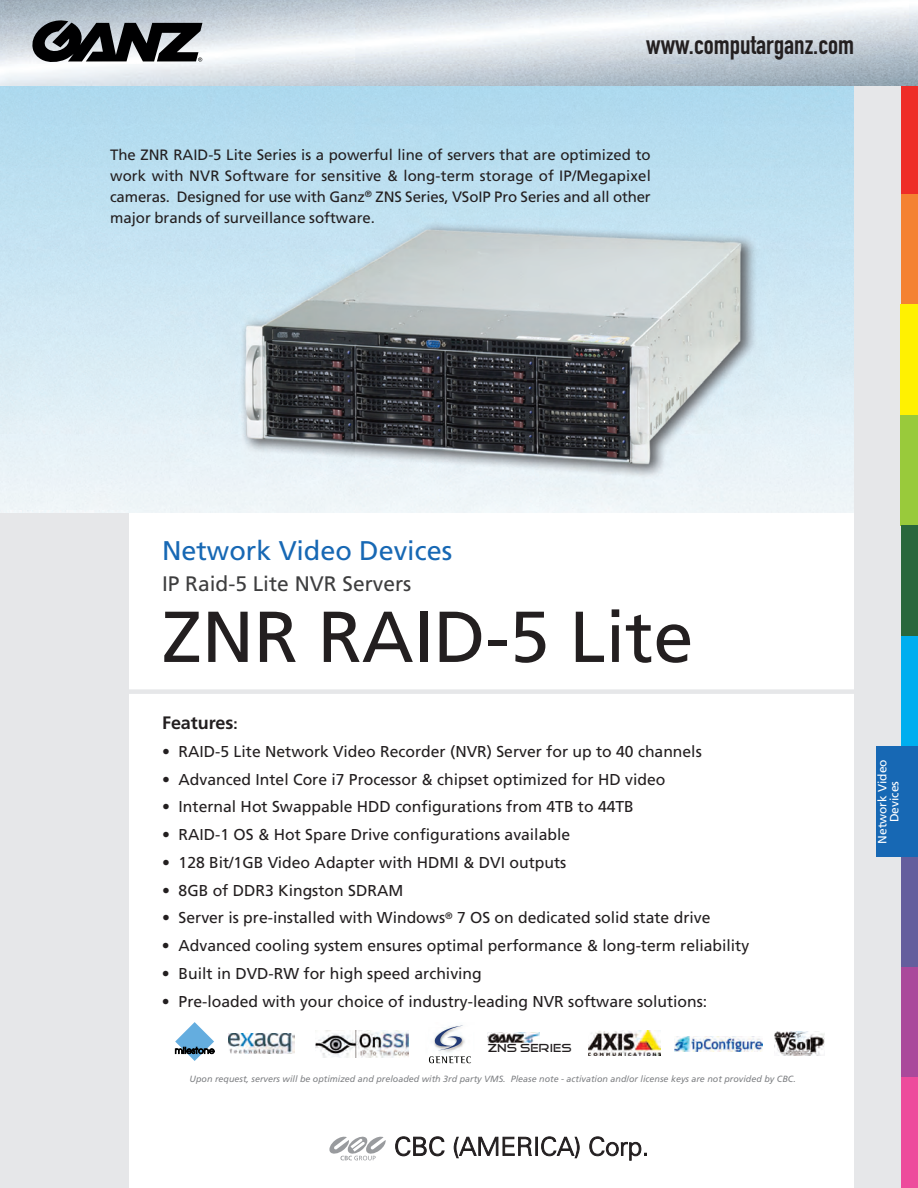
<style>
.page{position:relative;width:918px;height:1188px;background:#fff}
.page>*{position:absolute;margin:0;border:0;box-sizing:border-box;transform-origin:0 0}
.t1{font:72px "Frutiger";color:#231f20}
.t2{font:27px "DIN Engschrift Std";color:#231f20}
.t3{font:27px "Frutiger";color:#1768b4}
.t4{font:21px "Frutiger";color:#3e3e3f}
.t5{font:700 18px "Frutiger";color:#231f20}
.t6{font:15.75px "Frutiger";color:#231f20}
.t7{font:15px/21px "Frutiger";color:#231f20;text-align:justify}
.t8{font:12px/12px "Frutiger";color:#fff;text-align:center}
.t9{font:11.85px "Good Times";color:#231f20}
.t10{font:italic 9px "Frutiger";color:#808285}
.s1{font-size:15px}
</style>
<div class="page">
<div style="left:0;top:510px;width:129px;height:678px;background:#e6e7e9"></div>
<img style="left:0;top:86px;width:854px;height:427px">
<img style="left:0;top:510px;width:129px;height:3px">
<div style="left:854px;top:64px;width:64px;height:1124px;background:#e6e7e9"></div>
<div style="left:901px;top:85px;width:17px;height:109px;background:#ee2d28"></div>
<div style="left:901px;top:194px;width:17px;height:111px;background:#f48232"></div>
<div style="left:900px;top:305px;width:18px;height:110px;background:#fff101"></div>
<div style="left:901px;top:415px;width:17px;height:111px;background:#99ca3b"></div>
<div style="left:901px;top:526px;width:17px;height:110px;background:#29673c"></div>
<div style="left:901px;top:636px;width:17px;height:110px;background:#00aeef"></div>
<div style="left:901px;top:746px;width:17px;height:111px;background:#1768b4"></div>
<div style="left:901px;top:857px;width:17px;height:111px;background:#645e9d"></div>
<div style="left:901px;top:967px;width:17px;height:110px;background:#aa499b"></div>
<div style="left:901px;top:1077px;width:17px;height:111px;background:#ed4c9c"></div>
<div style="left:876px;top:746px;width:26px;height:111px;background:#1768b4"></div>
<div style="left:128px;top:689px;width:726px;height:5px;background:#e6e7e9"></div>
<svg style="left:329px;top:1136px;width:57px;height:24px"></svg>
<svg style="left:395px;top:1136px;width:50px;height:21px"></svg>
<svg style="left:454px;top:1137px;width:125px;height:21px"></svg>
<svg style="left:590px;top:1137px;width:57px;height:23px"></svg>
<img style="left:488px;top:1032px;width:52px;height:10px">
<img style="left:675px;top:1036px;width:87px;height:16px">
<img style="left:316px;top:1030px;width:93px;height:28px">
<img style="left:433px;top:1037px;width:32px;height:16px">
<svg style="left:435px;top:1026px;width:28px;height:24px"></svg>
<svg style="left:429px;top:1056px;width:42px;height:7px"></svg>
<img style="left:588px;top:1031px;width:73px;height:25px">
<svg style="left:294px;top:1034px;width:1px;height:19px"></svg>
<img style="left:228px;top:1034px;width:66px;height:20px">
<img style="left:775px;top:1032px;width:49px;height:24px">
<svg style="left:175px;top:1022px;width:39px;height:39px"></svg>
<img style="left:0;top:0;width:918px;height:86px">
<svg style="left:32px;top:20px;width:170px;height:42px;background:#4b4d50"></svg>
<h2 class="t2" style="left:646px;top:35px;width:209px">www.computarganz.com</h2>
<p class="t7" style="left:110px;top:145px;width:542px">The ZNR RAID-5 Lite Series is a powerful line of servers that are optimized to work with NVR Software for sensitive &amp; long-term storage of IP/Megapixel cameras. Designed for use with Ganz<sup>®</sup> ZNS Series, VSoIP Pro Series and all other major brands of surveillance software.</p>
<h2 class="t3" style="left:162px;top:540px;width:292px">Network Video Devices</h2>
<h3 class="t4" style="left:162px;top:575px;width:251px">IP Raid-5 Lite NVR Servers</h3>
<h1 class="t1" style="left:162px;top:608px;width:533px">ZNR RAID-5 Lite</h1>
<p class="t5" style="left:162px;top:716px;width:77px">Features<span class="s1">:</span></p>
<p class="t6" style="left:162px;top:745px;width:541px">• RAID-5 Lite Network Video Recorder (NVR) Server for up to 40 channels</p>
<p class="t6" style="left:162px;top:773px;width:505px">• Advanced Intel Core i7 Processor &amp; chipset optimized for HD video</p>
<p class="t6" style="left:162px;top:800px;width:473px">• Internal Hot Swappable HDD configurations from 4TB to 44TB</p>
<p class="t6" style="left:162px;top:828px;width:410px">• RAID-1 OS &amp; Hot Spare Drive configurations available</p>
<p class="t6" style="left:162px;top:856px;width:406px">• 128 Bit/1GB Video Adapter with HDMI &amp; DVI outputs</p>
<p class="t6" style="left:162px;top:884px;width:243px">• 8GB of DDR3 Kingston SDRAM</p>
<p class="t6" style="left:162px;top:911px;width:550px">• Server is pre-installed with Windows<sup>®</sup> 7 OS on dedicated solid state drive</p>
<p class="t6" style="left:162px;top:939px;width:589px">• Advanced cooling system ensures optimal performance &amp; long-term reliability</p>
<p class="t6" style="left:162px;top:967px;width:321px">• Built in DVD-RW for high speed archiving</p>
<p class="t6" style="left:162px;top:995px;width:547px">• Pre-loaded with your choice of industry-leading NVR software solutions:</p>
<p class="t9" style="left:488px;top:1043px;width:85px">ZNS SERIES</p>
<p class="t10" style="left:190px;top:1075px;width:608px">Upon request, servers will be optimized and preloaded with 3rd party VMS. Please note - activation and/or license keys are not provided by CBC.</p>
<p class="t8" style="left:877px;top:844px;width:86px;rotate:-90deg">Network Video<br>Devices</p>
</div>
